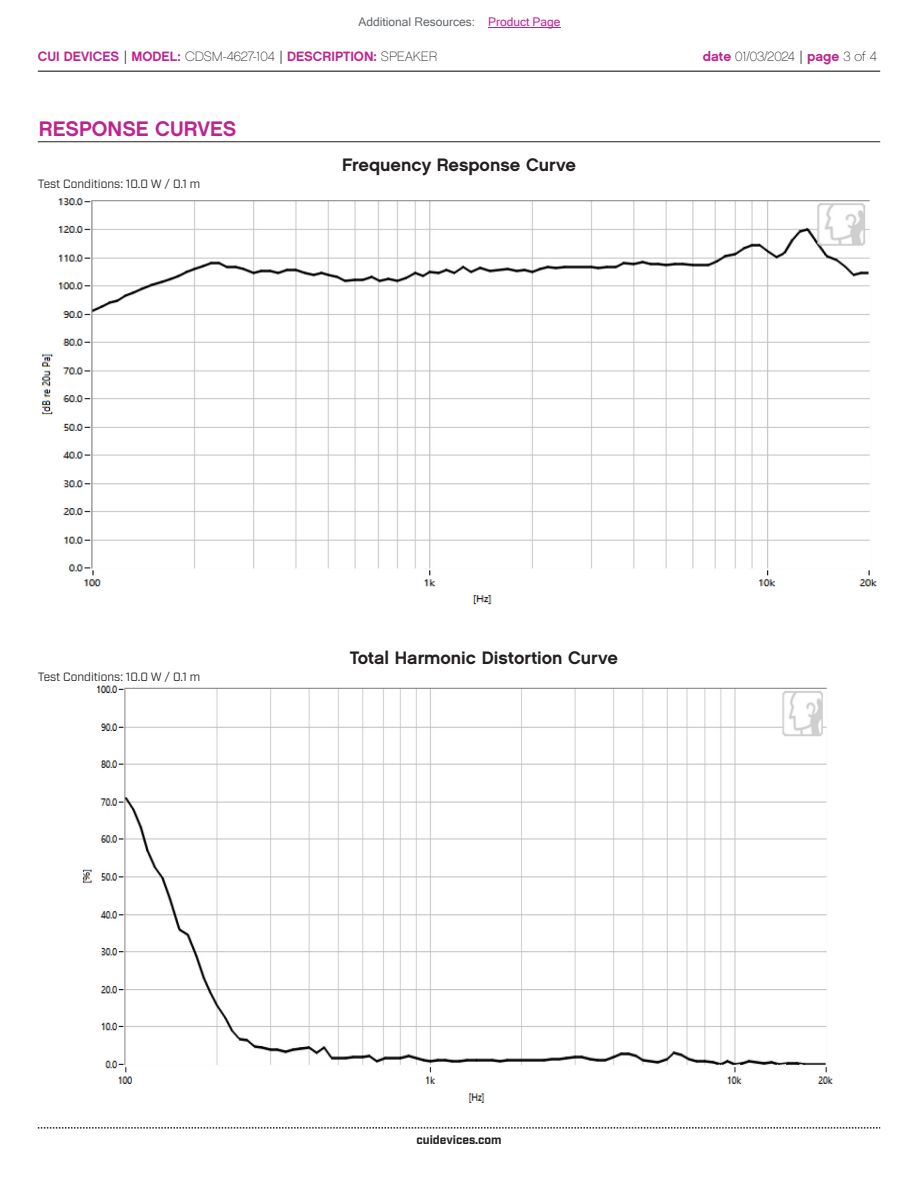
<style>
.page{position:relative;width:918px;height:1188px;background:#fff}
.page>*{position:absolute;margin:0;border:0;box-sizing:border-box;transform-origin:0 0}
.t1{font:21px "Chalet New York Nineteen Sixty";color:#bd238f}
.t2{font:18px "Chalet New York Nineteen Sixty";color:#231f20}
.t3{font:13.5px "Chalet New York Nineteen Sixty";color:#bd238f}
.t4{font:13.5px "Chalet Paris Nineteen Sixty";letter-spacing:-.01em;color:#231f20}
.t5{font:12px "Industry";color:#231f20}
.t6{font:12px "Microsoft Sans Serif";color:#63676b}
.t7{font:700 12px "Industry";color:#231f20}
.s1{color:#bd238f}
.s2{font-family:"Industry";color:#231f20}
.s3{font-family:"Chalet Paris Nineteen Sixty";color:#231f20}
.s4{font-family:"Chalet New York Nineteen Sixty";color:#bd238f}
.s5{font-family:"Industry"}
</style>
<div class="page">
<hr style="left:38px;top:71px;width:842px;height:1px;background:#231f20">
<svg style="left:38px;top:1127px;width:842px;height:2px"></svg>
<img style="left:42px;top:198px;width:836px;height:407px">
<hr style="left:38px;top:141px;width:842px;height:1px;background:#231f20">
<img style="left:83px;top:685px;width:750px;height:418px">
<hr style="left:488px;top:27px;width:73px;height:1px;background:#bd238f">
<p class="t6" style="left:358px;top:15px;width:204px">Additional Resources: <span class="s1">Product Page</span></p>
<p class="t3" style="left:38px;top:47px;width:401px">CUI DEVICES <span class="s2">|</span> MODEL: <span class="s3">CDSM-4627-104</span> <span class="s2">|</span> DESCRIPTION: <span class="s3">SPEAKER</span></p>
<p class="t4" style="left:703px;top:48px;width:176px"><span class="s4">date</span> 01/03/2024 <span class="s5">|</span> <span class="s4">page</span> 3 of 4</p>
<h1 class="t1" style="left:39px;top:115px;width:199px">RESPONSE CURVES</h1>
<p class="t5" style="left:38px;top:176px;width:164px">Test Conditions: 10.0 W / 0.1 m</p>
<h2 class="t2" style="left:342px;top:153px;width:235px">Frequency Response Curve</h2>
<p class="t5" style="left:38px;top:669px;width:164px">Test Conditions: 10.0 W / 0.1 m</p>
<h2 class="t2" style="left:350px;top:646px;width:270px">Total Harmonic Distortion Curve</h2>
<p class="t7" style="left:416px;top:1132px;width:87px">cuidevices.com</p>
</div>
